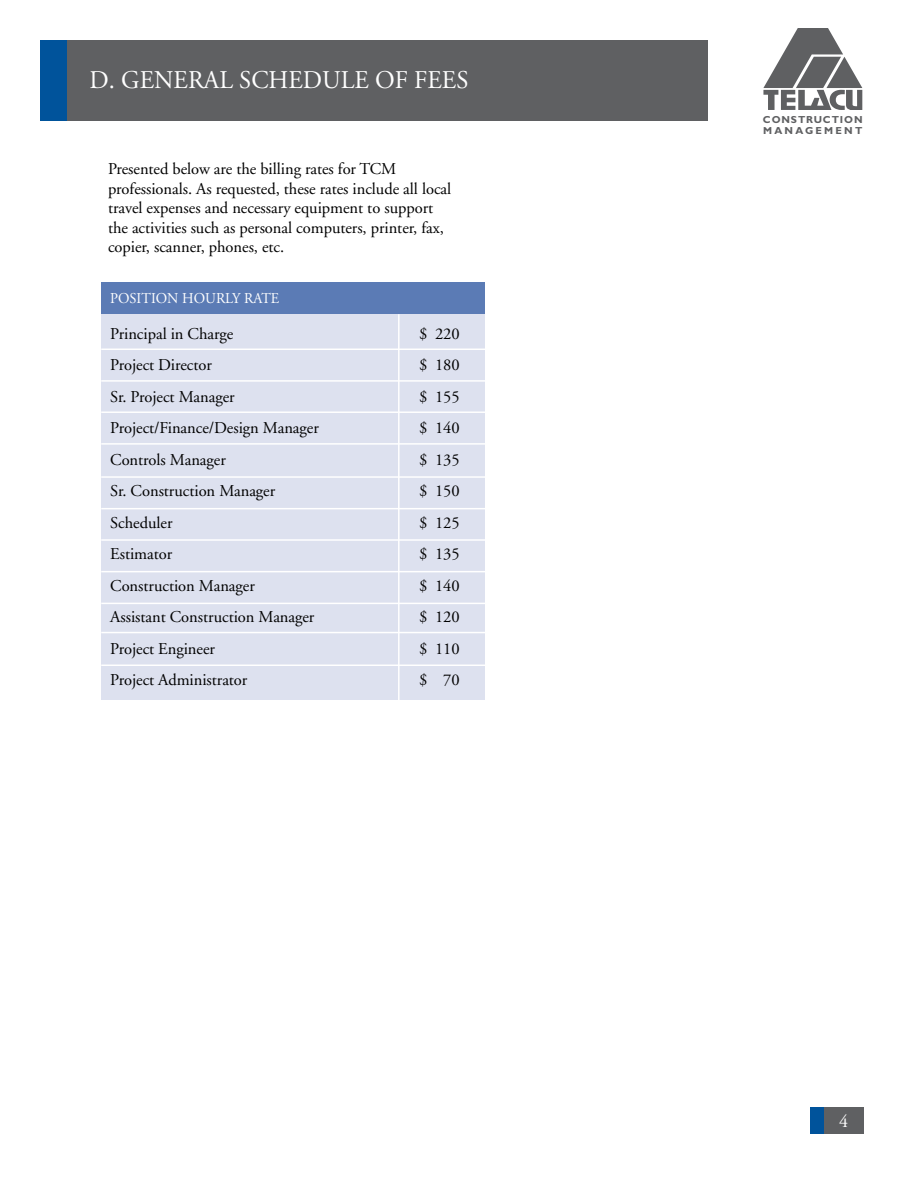
<style>
.page{position:relative;width:918px;height:1188px;background:#fff}
.page>*{position:absolute;margin:0;border:0;box-sizing:border-box;transform-origin:0 0}
.t1{font:25.5px "Adobe Garamond";color:#fff}
.t2{font:18px "Adobe Garamond";color:#fff}
.t3{font:16.5px/19.5px "Adobe Garamond";letter-spacing:-.005em;color:#000}
.t4{font:15px "Adobe Garamond";color:#fff;scale:.96 1}
.t5{font:700 10.2px/10.2px "Gill Sans";letter-spacing:.085em;color:#5f6062}
</style>
<div class="page">
<svg style="left:763px;top:28px;width:99px;height:82px"></svg>
<div style="left:40px;top:40px;width:668px;height:82px;background:#5f6062"></div>
<div style="left:40px;top:40px;width:28px;height:82px;background:#00539b"></div>
<div style="left:810px;top:1107px;width:54px;height:27px;background:#5f6062"></div>
<div style="left:810px;top:1107px;width:14px;height:27px;background:#00539b"></div>
<div style="left:101px;top:313px;width:384px;height:387px;background:#dde1ef"></div>
<div style="left:101px;top:282px;width:384px;height:31px;background:#5b7bb5"></div>
<hr style="left:101px;top:349px;width:384px;height:1px;background:#fff">
<hr style="left:101px;top:380px;width:384px;height:2px;background:#fff">
<hr style="left:101px;top:411px;width:384px;height:2px;background:#fff">
<hr style="left:101px;top:443px;width:384px;height:2px;background:#fff">
<hr style="left:101px;top:476px;width:384px;height:2px;background:#fff">
<hr style="left:101px;top:508px;width:384px;height:1px;background:#fff">
<hr style="left:101px;top:539px;width:384px;height:2px;background:#fff">
<hr style="left:101px;top:571px;width:384px;height:1px;background:#fff">
<hr style="left:101px;top:603px;width:384px;height:1px;background:#fff">
<hr style="left:101px;top:665px;width:384px;height:1px;background:#fff">
<hr style="left:398px;top:314px;width:2px;height:387px;background:#fff">
<hr style="left:101px;top:632px;width:384px;height:1px;background:#fff">
<h1 class="t1" style="left:90px;top:66px;width:380px">D. GENERAL SCHEDULE OF FEES</h1>
<p class="t3" style="left:108px;top:160px;width:345px">Presented below are the billing rates for TCM professionals. As requested, these rates include all local travel expenses and necessary equipment to support the activities such as personal computers, printer, fax, copier, scanner, phones, etc.</p>
<p class="t4" style="left:110px;top:290px;width:178px">POSITION HOURLY RATE</p>
<p class="t3" style="left:110px;top:324px;width:125px">Principal in Charge</p>
<p class="t3" style="left:419px;top:324px;width:42px">$ 220</p>
<p class="t3" style="left:110px;top:356px;width:103px">Project Director</p>
<p class="t3" style="left:419px;top:356px;width:42px">$ 180</p>
<p class="t3" style="left:110px;top:387px;width:126px">Sr. Project Manager</p>
<p class="t3" style="left:419px;top:387px;width:42px">$ 155</p>
<p class="t3" style="left:110px;top:419px;width:210px">Project/Finance/Design Manager</p>
<p class="t3" style="left:419px;top:419px;width:42px">$ 140</p>
<p class="t3" style="left:110px;top:450px;width:117px">Controls Manager</p>
<p class="t3" style="left:419px;top:450px;width:42px">$ 135</p>
<p class="t3" style="left:110px;top:482px;width:167px">Sr. Construction Manager</p>
<p class="t3" style="left:419px;top:482px;width:42px">$ 150</p>
<p class="t3" style="left:110px;top:513px;width:64px">Scheduler</p>
<p class="t3" style="left:419px;top:513px;width:42px">$ 125</p>
<p class="t3" style="left:110px;top:545px;width:64px">Estimator</p>
<p class="t3" style="left:419px;top:545px;width:42px">$ 135</p>
<p class="t3" style="left:110px;top:576px;width:146px">Construction Manager</p>
<p class="t3" style="left:419px;top:576px;width:42px">$ 140</p>
<p class="t3" style="left:110px;top:608px;width:206px">Assistant Construction Manager</p>
<p class="t3" style="left:419px;top:608px;width:42px">$ 120</p>
<p class="t3" style="left:110px;top:639px;width:106px">Project Engineer</p>
<p class="t3" style="left:419px;top:639px;width:42px">$ 110</p>
<p class="t3" style="left:110px;top:671px;width:139px">Project Administrator</p>
<p class="t3" style="left:419px;top:671px;width:42px">$ 70</p>
<p class="t5" style="left:763px;top:115px;width:101px">CONSTRUCTION<br>MANAGEMENT</p>
<p class="t2" style="left:839px;top:1112px;width:10px">4</p>
</div>
